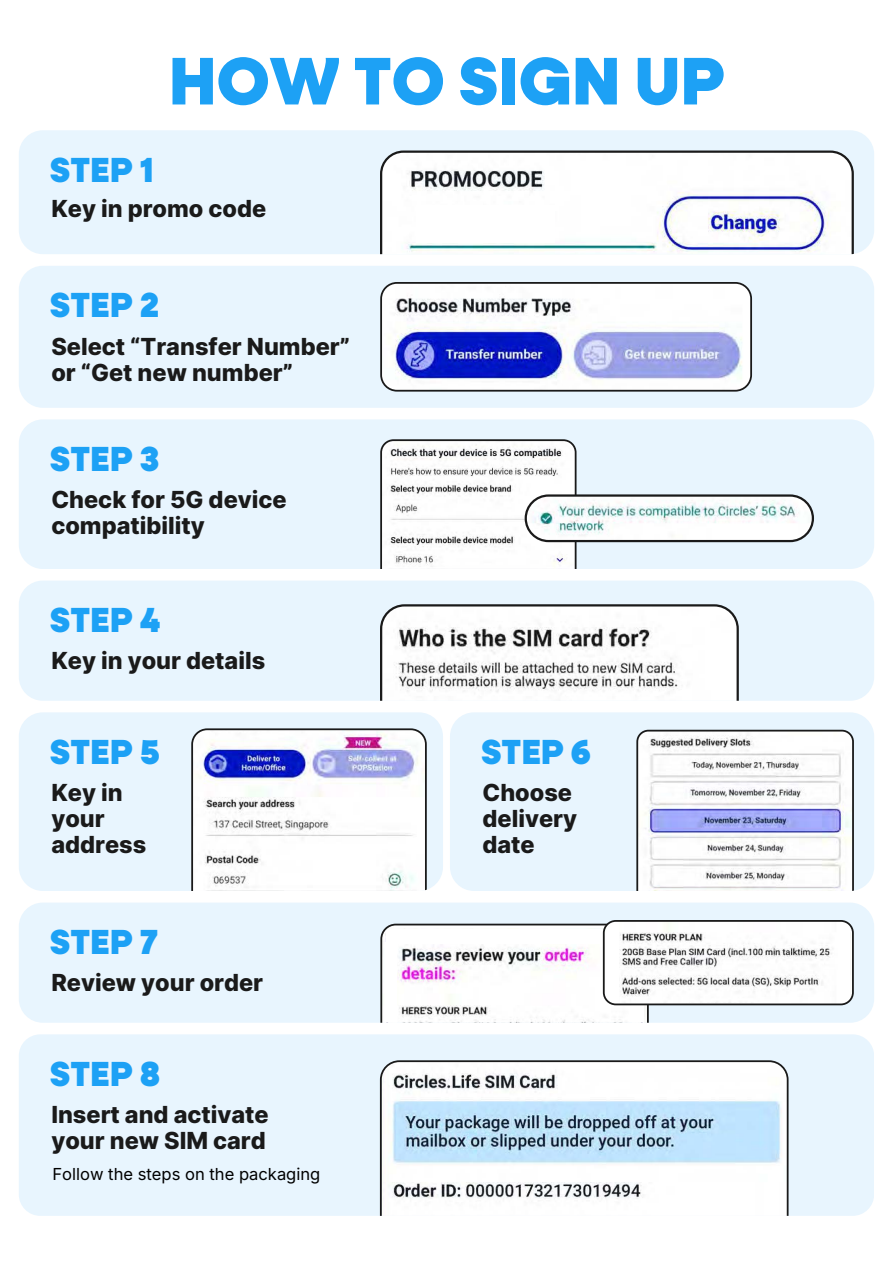
<style>
.page{position:relative;width:893px;height:1263px;background:#fff}
.page>*{position:absolute;margin:0;border:0;box-sizing:border-box;transform-origin:0 0}
.t1{font:900 67.5px "Neulis Cursive";color:#1da1f5}
.t2{font:900 34.95px "Neulis Cursive";color:#1da1f5}
.t3{font:800 23.55px/26.1px "Inter";color:#1a1a1a}
.t4{font:16.5px "Inter";color:#000}
</style>
<div class="page">
<div style="left:19px;top:266px;width:855px;height:142px;background:#e8f5fe;border-radius:24px"></div>
<img style="left:383px;top:285px;width:366px;height:104px">
<div style="left:380px;top:282px;width:372px;height:110px;border:2px solid #1a1a1a;border-radius:16px"></div>
<div style="left:19px;top:130px;width:855px;height:124px;background:#e8f5fe;border-radius:24px"></div>
<svg style="left:380px;top:151px;width:474px;height:103px;background:#e6e8ec"></svg>
<div style="left:416px;top:205px;width:139px;height:37px;background:#fff"></div>
<div style="left:19px;top:419px;width:855px;height:150px;background:#e8f5fe;border-radius:24px"></div>
<svg style="left:380px;top:439px;width:196px;height:130px;background:#e6e6e6"></svg>
<img style="left:526px;top:495px;width:287px;height:46px">
<div style="left:525px;top:494px;width:289px;height:48px;border:2px solid #1a1a1a;border-radius:23px"></div>
<div style="left:19px;top:1034px;width:855px;height:182px;background:#e8f5fe"></div>
<svg style="left:380px;top:1060px;width:408px;height:156px"></svg>
<div style="left:19px;top:581px;width:855px;height:120px;background:#e8f5fe;border-radius:24px"></div>
<svg style="left:380px;top:604px;width:359px;height:97px;background:#dedede"></svg>
<div style="left:19px;top:712px;width:424px;height:179px;background:#e8f5fe;border-radius:24px"></div>
<svg style="left:191px;top:728px;width:236px;height:163px;background:#dcdceb"></svg>
<div style="left:450px;top:712px;width:424px;height:179px;background:#e8f5fe;border-radius:24px"></div>
<svg style="left:636px;top:730px;width:218px;height:161px;background:#dedfe9"></svg>
<div style="left:19px;top:902px;width:855px;height:121px;background:#e8f5fe;border-radius:24px"></div>
<svg style="left:380px;top:924px;width:269px;height:99px;background:#ede8ed"></svg>
<img style="left:604px;top:923px;width:248px;height:81px">
<div style="left:607px;top:921px;width:11px;height:83px;background:#fff"></div>
<div style="left:838px;top:921px;width:11px;height:83px;background:#fff"></div>
<div style="left:603px;top:920px;width:251px;height:85px;border:2px solid #1a1a1a;border-radius:12px"></div>
<h1 class="t1" style="left:169px;top:30px;width:557px">HOW TO SIGN UP</h1>
<h2 class="t2" style="left:50px;top:143px;width:105px">STEP 1</h2>
<p class="t3" style="left:51px;top:195px;width:216px">Key in promo code</p>
<h2 class="t2" style="left:50px;top:279px;width:111px">STEP 2</h2>
<p class="t3" style="left:51px;top:333px;width:300px">Select “Transfer Number” or “Get new number”</p>
<h2 class="t2" style="left:50px;top:432px;width:111px">STEP 3</h2>
<p class="t3" style="left:51px;top:485px;width:237px">Check for 5G device compatibility</p>
<h2 class="t2" style="left:50px;top:593px;width:112px">STEP 4</h2>
<p class="t3" style="left:51px;top:647px;width:215px">Key in your details</p>
<h2 class="t2" style="left:50px;top:725px;width:111px">STEP 5</h2>
<p class="t3" style="left:51px;top:778px;width:96px">Key in your address</p>
<h2 class="t2" style="left:50px;top:915px;width:109px">STEP 7</h2>
<p class="t3" style="left:51px;top:969px;width:213px">Review your order</p>
<h2 class="t2" style="left:50px;top:1047px;width:112px">STEP 8</h2>
<p class="t3" style="left:51px;top:1100px;width:219px">Insert and activate your new SIM card</p>
<p class="t4" style="left:52px;top:1161px;width:270px">Follow the steps on the packaging</p>
<h2 class="t2" style="left:481px;top:725px;width:111px">STEP 6</h2>
<p class="t3" style="left:482px;top:778px;width:96px">Choose delivery date</p>
</div>
